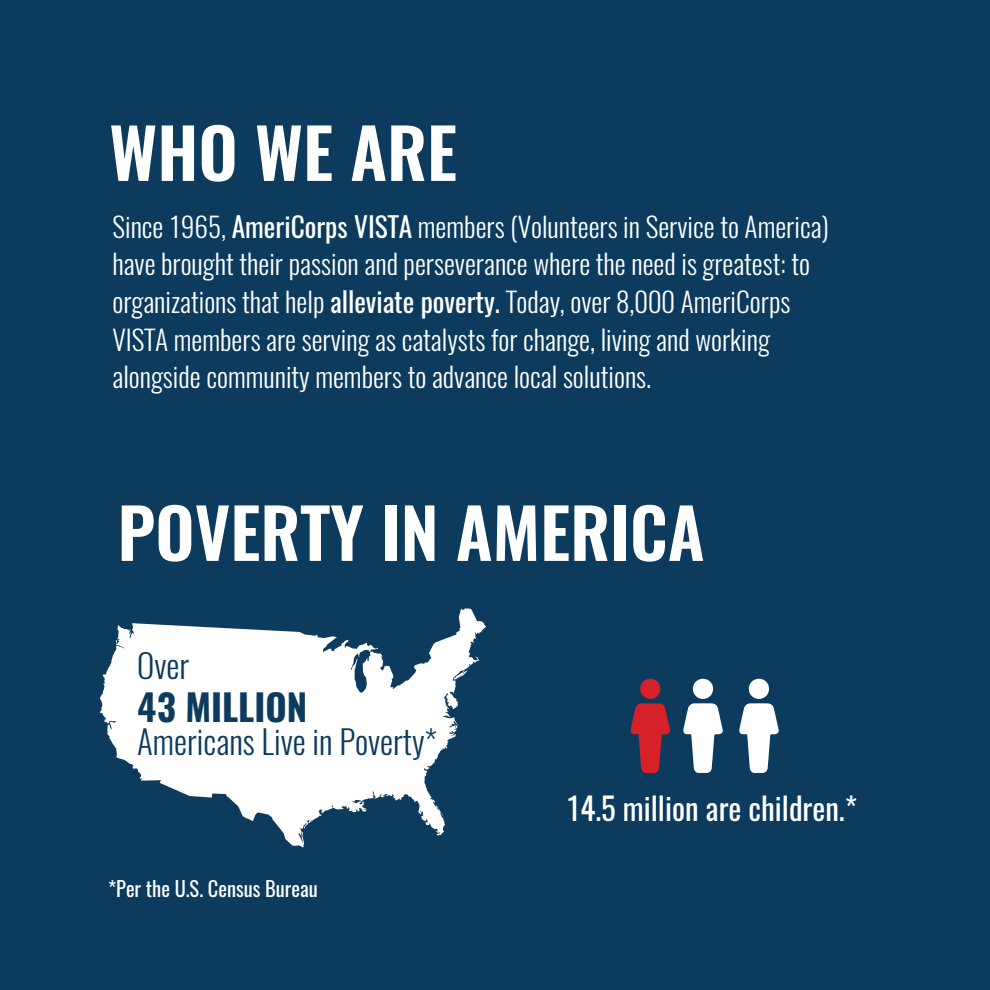
<style>
.page{position:relative;width:990px;height:990px;background:#0c3b5e}
.page>*{position:absolute;margin:0;border:0;box-sizing:border-box;transform-origin:0 0}
.t1{font:600 68.5px "Oswald";color:#fff}
.t2{font:700 36.5px "Oswald";color:#0c3b5e}
.t3{font:300 32.75px "Oswald";color:#0c3b5e}
.t4{font:30.75px "Oswald";color:#fff}
.t5{font:300 27.5px/37.5px "Oswald";color:#fff}
.t6{font:20.5px "Oswald";color:#fff}
.s1{font-weight:400}
</style>
<div class="page">
<svg style="left:100px;top:608px;width:386px;height:239px;fill:#fff"></svg>
<svg style="left:630px;top:703px;width:40px;height:70px"></svg>
<div style="left:640px;top:679px;width:20px;height:20px;background:#d62128;border-radius:50%"></div>
<svg style="left:683px;top:703px;width:40px;height:70px"></svg>
<div style="left:693px;top:679px;width:20px;height:20px;background:#fff;border-radius:50%"></div>
<svg style="left:739px;top:703px;width:40px;height:70px"></svg>
<div style="left:749px;top:679px;width:20px;height:20px;background:#fff;border-radius:50%"></div>
<h1 class="t1" style="left:109px;top:117px;width:349px">WHO WE ARE</h1>
<p class="t5" style="left:112px;top:205px;width:718px">Since 1965, <span class="s1">AmeriCorps VISTA</span> members (Volunteers in Service to America) have brought their passion and perseverance where the need is greatest: to organizations that help <span class="s1">alleviate poverty.</span> Today, over 8,000 AmeriCorps VISTA members are serving as catalysts for change, living and working alongside community members to advance local solutions.</p>
<h1 class="t1" style="left:118px;top:497px;width:589px">POVERTY IN AMERICA</h1>
<p class="t3" style="left:137px;top:637px;width:54px">Over</p>
<h2 class="t2" style="left:137px;top:688px;width:172px">43 MILLION</h2>
<p class="t3" style="left:137px;top:713px;width:301px">Americans Live in Poverty*</p>
<p class="t6" style="left:108px;top:871px;width:211px">*Per the U.S. Census Bureau</p>
<p class="t4" style="left:566px;top:781px;width:292px">14.5 million are children.*</p>
</div>
